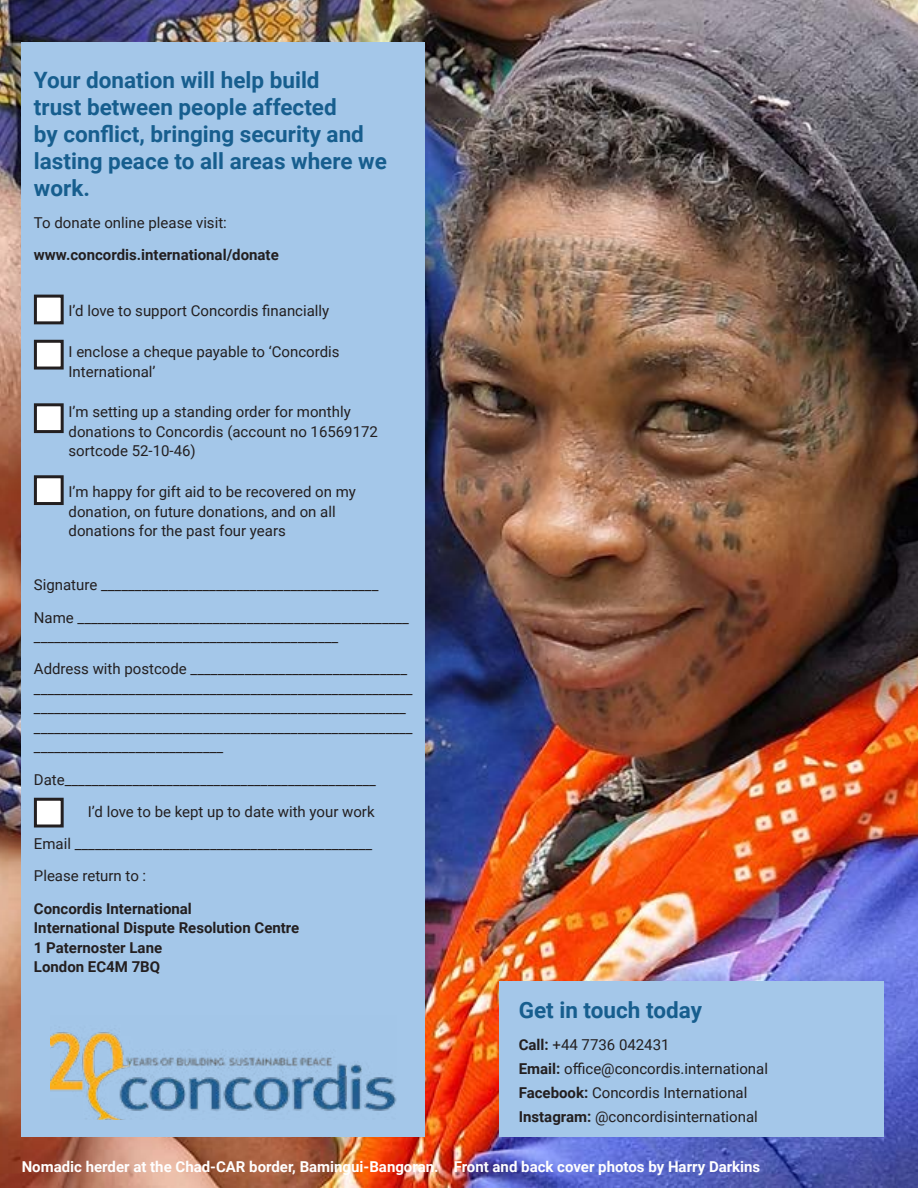
<style>
.page{position:relative;width:918px;height:1188px;background:#fff}
.page>*{position:absolute;margin:0;border:0;box-sizing:border-box;transform-origin:0 0}
.t1{font:700 22.5px/27px "Roboto";color:#175e8e}
.t2{font:15px/19.5px "Roboto";color:#231f20}
.t3{font:700 15px/19.5px "Roboto";color:#231f20}
.t4{font:700 15px "Roboto";color:#fff}
.s1{font-weight:700}
</style>
<div class="page">
<img style="left:0;top:0;width:918px;height:1188px">
<div style="left:22px;top:43px;width:403px;height:1094px;background:#a4c7e9"></div>
<img style="left:50px;top:1032px;width:347px;height:87px">
<div style="left:35px;top:296px;width:27px;height:27px;background:#fff"></div>
<div style="left:34px;top:295px;width:30px;height:29px;border:3px solid #231f20"></div>
<div style="left:35px;top:341px;width:27px;height:27px;background:#fff"></div>
<div style="left:34px;top:340px;width:30px;height:30px;border:3px solid #231f20"></div>
<div style="left:35px;top:405px;width:27px;height:27px;background:#fff"></div>
<div style="left:34px;top:403px;width:30px;height:30px;border:3px solid #231f20"></div>
<div style="left:35px;top:477px;width:27px;height:27px;background:#fff"></div>
<div style="left:34px;top:475px;width:30px;height:30px;border:3px solid #231f20"></div>
<div style="left:35px;top:799px;width:27px;height:27px;background:#fff"></div>
<div style="left:34px;top:798px;width:30px;height:30px;border:3px solid #231f20"></div>
<div style="left:499px;top:981px;width:385px;height:156px;background:#a4c7e9"></div>
<h1 class="t1" style="left:34px;top:66px;width:355px">Your donation will help build<br>trust between people affected<br>by conflict, bringing security and lasting peace to all areas where we work.</h1>
<p class="t2" style="left:34px;top:213px;width:194px">To donate online please visit:</p>
<p class="t3" style="left:34px;top:245px;width:246px">www.concordis.international/donate</p>
<p class="t2" style="left:69px;top:301px;width:262px">I’d love to support Concordis financially</p>
<p class="t2" style="left:69px;top:341px;width:272px">I enclose a cheque payable to ‘Concordis<br>International’</p>
<p class="t2" style="left:69px;top:402px;width:311px">I’m setting up a standing order for monthly donations to Concordis (account no 16569172 sortcode 52-10-46)</p>
<p class="t2" style="left:69px;top:481px;width:289px">I’m happy for gift aid to be recovered on my donation, on future donations, and on all donations for the past four years</p>
<p class="t2" style="left:34px;top:568px;width:377px;line-height:32.2px">Signature _________________________________________<br>Name _________________________________________________</p>
<p class="t2" style="left:34px;top:620px;width:375px;line-height:32.2px">_____________________________________________<br>Address with postcode ________________________________</p>
<p class="t2" style="left:34px;top:678px;width:380px">________________________________________________________ _______________________________________________________ ________________________________________________________ ____________________________</p>
<p class="t2" style="left:34px;top:769px;width:344px">Date______________________________________________</p>
<p class="t2" style="left:88px;top:801px;width:288px">I’d love to be kept up to date with your work</p>
<p class="t2" style="left:34px;top:834px;width:340px">Email ____________________________________________</p>
<p class="t2" style="left:34px;top:866px;width:114px">Please return to :</p>
<p class="t3" style="left:34px;top:898px;width:267px">Concordis International<br>International Dispute Resolution Centre<br>1 Paternoster Lane<br>London EC4M 7BQ</p>
<h1 class="t1" style="left:519px;top:996px;width:185px">Get in touch today</h1>
<p class="t2" style="left:519px;top:1033px;width:251px;line-height:23.7px"><span class="s1">Call:</span> +44 7736 042431<br><span class="s1">Email:</span> office@concordis.international <span class="s1">Facebook:</span> Concordis International <span class="s1">Instagram:</span> @concordisinternational</p>
<p class="t4" style="left:22px;top:1156px;width:740px">Nomadic herder at the Chad-CAR border, Bamingui-Bangoran. Front and back cover photos by Harry Darkins</p>
</div>
